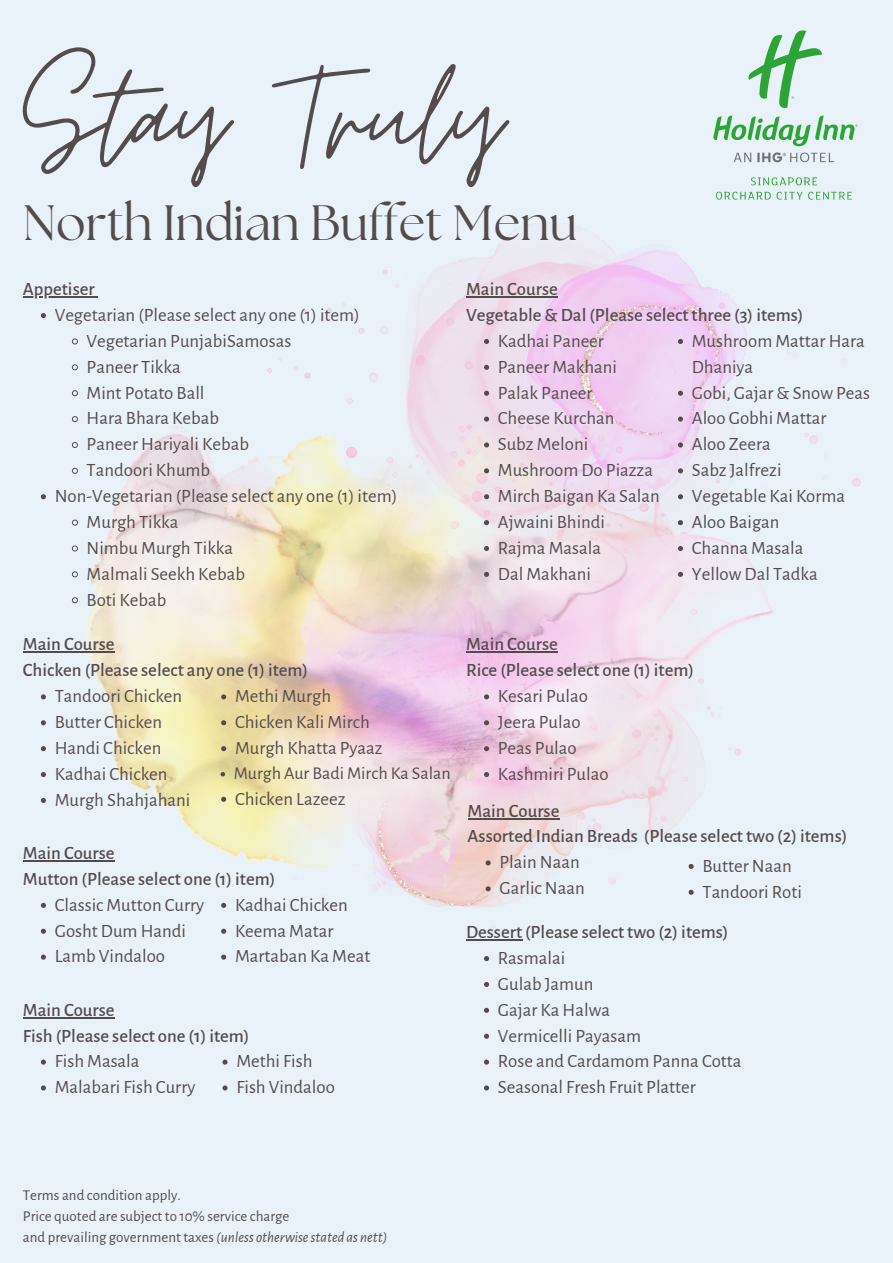
<style>
.page{position:relative;width:893px;height:1263px;background:#eaf2f9}
.page>*{position:absolute;margin:0;border:0;box-sizing:border-box;transform-origin:0 0}
.t1{font:157.05px "Moon Time";color:#544c4c}
.t2{font:49.5px "The Seasons";color:#544c4c}
.t3{font:18.75px/25.9px "Alegreya Sans";color:#544c4c}
.t4{font:500 18.75px "Alegreya Sans";color:#544c4c}
.t5{font:18px "Alegreya Sans";color:#544c4c}
.t6{font:15px "Alegreya Sans";color:#544c4c}
.t7{font:italic 15px "Alegreya Sans";color:#544c4c}
.s1{font-style:normal}
</style>
<div class="page">
<img style="left:223px;top:222px;width:638px;height:740px">
<img style="left:76px;top:340px;width:714px;height:555px">
<svg style="left:41px;top:313px;width:5px;height:5px"></svg>
<svg style="left:72px;top:338px;width:6px;height:7px"></svg>
<svg style="left:72px;top:364px;width:6px;height:6px"></svg>
<svg style="left:72px;top:390px;width:6px;height:6px"></svg>
<svg style="left:72px;top:416px;width:6px;height:6px"></svg>
<svg style="left:72px;top:442px;width:6px;height:6px"></svg>
<svg style="left:72px;top:468px;width:6px;height:6px"></svg>
<svg style="left:41px;top:494px;width:5px;height:5px"></svg>
<svg style="left:72px;top:519px;width:6px;height:7px"></svg>
<svg style="left:72px;top:545px;width:6px;height:7px"></svg>
<svg style="left:72px;top:571px;width:6px;height:6px"></svg>
<svg style="left:72px;top:597px;width:6px;height:6px"></svg>
<hr style="left:23px;top:296px;width:72px;height:2px;background:#544c4c">
<svg style="left:41px;top:694px;width:5px;height:5px"></svg>
<svg style="left:41px;top:720px;width:5px;height:5px"></svg>
<svg style="left:41px;top:746px;width:5px;height:5px"></svg>
<svg style="left:41px;top:772px;width:5px;height:5px"></svg>
<svg style="left:41px;top:798px;width:5px;height:5px"></svg>
<hr style="left:23px;top:652px;width:92px;height:1px;background:#544c4c">
<svg style="left:484px;top:339px;width:5px;height:5px"></svg>
<svg style="left:484px;top:365px;width:5px;height:5px"></svg>
<svg style="left:484px;top:391px;width:5px;height:5px"></svg>
<svg style="left:484px;top:417px;width:5px;height:5px"></svg>
<svg style="left:484px;top:442px;width:5px;height:5px"></svg>
<svg style="left:484px;top:468px;width:5px;height:5px"></svg>
<svg style="left:484px;top:494px;width:5px;height:5px"></svg>
<svg style="left:484px;top:520px;width:5px;height:5px"></svg>
<svg style="left:484px;top:546px;width:5px;height:5px"></svg>
<svg style="left:484px;top:572px;width:5px;height:5px"></svg>
<hr style="left:466px;top:296px;width:92px;height:2px;background:#544c4c">
<img style="left:713px;top:30px;width:145px;height:170px">
<svg style="left:221px;top:694px;width:5px;height:5px"></svg>
<svg style="left:221px;top:720px;width:5px;height:5px"></svg>
<svg style="left:221px;top:746px;width:5px;height:5px"></svg>
<svg style="left:221px;top:772px;width:4px;height:4px"></svg>
<svg style="left:221px;top:797px;width:5px;height:5px"></svg>
<svg style="left:41px;top:903px;width:5px;height:5px"></svg>
<svg style="left:41px;top:929px;width:5px;height:5px"></svg>
<svg style="left:41px;top:954px;width:5px;height:6px"></svg>
<hr style="left:23px;top:860px;width:92px;height:2px;background:#544c4c">
<svg style="left:221px;top:903px;width:5px;height:5px"></svg>
<svg style="left:221px;top:929px;width:5px;height:5px"></svg>
<svg style="left:221px;top:954px;width:5px;height:6px"></svg>
<svg style="left:41px;top:1059px;width:5px;height:5px"></svg>
<svg style="left:41px;top:1085px;width:5px;height:5px"></svg>
<hr style="left:23px;top:1017px;width:92px;height:1px;background:#544c4c">
<svg style="left:222px;top:1059px;width:5px;height:5px"></svg>
<svg style="left:222px;top:1085px;width:5px;height:5px"></svg>
<svg style="left:678px;top:339px;width:5px;height:5px"></svg>
<svg style="left:678px;top:391px;width:5px;height:5px"></svg>
<svg style="left:678px;top:417px;width:5px;height:5px"></svg>
<svg style="left:678px;top:442px;width:5px;height:5px"></svg>
<svg style="left:678px;top:468px;width:5px;height:5px"></svg>
<svg style="left:678px;top:494px;width:5px;height:5px"></svg>
<svg style="left:678px;top:520px;width:5px;height:5px"></svg>
<svg style="left:678px;top:546px;width:5px;height:5px"></svg>
<svg style="left:678px;top:572px;width:5px;height:5px"></svg>
<svg style="left:484px;top:694px;width:5px;height:5px"></svg>
<svg style="left:484px;top:720px;width:5px;height:5px"></svg>
<svg style="left:484px;top:746px;width:5px;height:5px"></svg>
<svg style="left:484px;top:772px;width:5px;height:5px"></svg>
<hr style="left:466px;top:652px;width:92px;height:1px;background:#544c4c">
<svg style="left:485px;top:860px;width:6px;height:5px"></svg>
<svg style="left:485px;top:886px;width:6px;height:5px"></svg>
<hr style="left:467px;top:818px;width:92px;height:1px;background:#544c4c">
<svg style="left:484px;top:956px;width:5px;height:5px"></svg>
<svg style="left:484px;top:982px;width:5px;height:5px"></svg>
<svg style="left:484px;top:1008px;width:5px;height:5px"></svg>
<svg style="left:484px;top:1034px;width:5px;height:5px"></svg>
<svg style="left:484px;top:1059px;width:5px;height:5px"></svg>
<svg style="left:484px;top:1085px;width:5px;height:5px"></svg>
<hr style="left:466px;top:939px;width:56px;height:2px;background:#544c4c">
<svg style="left:688px;top:864px;width:5px;height:5px"></svg>
<svg style="left:688px;top:890px;width:5px;height:5px"></svg>
<p class="t1" style="left:23px;top:23px;width:480px">Stay Truly</p>
<p class="t2" style="left:23px;top:200px;width:556px">North Indian Buffet Menu</p>
<p class="t4" style="left:23px;top:280px;width:73px">Appetiser</p>
<p class="t3" style="left:55px;top:302px;width:307px">Vegetarian (Please select any one (1) item)</p>
<p class="t3" style="left:87px;top:328px;width:206px">Vegetarian PunjabiSamosas</p>
<p class="t3" style="left:87px;top:354px;width:95px">Paneer Tikka</p>
<p class="t3" style="left:87px;top:380px;width:119px">Mint Potato Ball</p>
<p class="t3" style="left:87px;top:406px;width:134px">Hara Bhara Kebab</p>
<p class="t3" style="left:87px;top:432px;width:164px">Paneer Hariyali Kebab</p>
<p class="t3" style="left:87px;top:458px;width:125px">Tandoori Khumb</p>
<p class="t3" style="left:55px;top:483px;width:344px">Non-Vegetarian (Please select any one (1) item)</p>
<p class="t3" style="left:87px;top:509px;width:93px">Murgh Tikka</p>
<p class="t3" style="left:87px;top:535px;width:148px">Nimbu Murgh Tikka</p>
<p class="t3" style="left:87px;top:561px;width:160px">Malmali Seekh Kebab</p>
<p class="t3" style="left:87px;top:587px;width:81px">Boti Kebab</p>
<p class="t4" style="left:23px;top:635px;width:93px">Main Course</p>
<p class="t4" style="left:23px;top:661px;width:287px">Chicken (Please select any one (1) item)</p>
<p class="t3" style="left:55px;top:684px;width:129px">Tandoori Chicken</p>
<p class="t3" style="left:55px;top:709px;width:109px">Butter Chicken</p>
<p class="t3" style="left:55px;top:735px;width:108px">Handi Chicken</p>
<p class="t3" style="left:55px;top:761px;width:114px">Kadhai Chicken</p>
<p class="t3" style="left:55px;top:787px;width:137px">Murgh Shahjahani</p>
<p class="t3" style="left:235px;top:684px;width:98px">Methi Murgh</p>
<p class="t3" style="left:235px;top:709px;width:136px">Chicken Kali Mirch</p>
<p class="t3" style="left:235px;top:735px;width:149px">Murgh Khatta Pyaaz</p>
<p class="t5" style="left:234px;top:764px;width:218px">Murgh Aur Badi Mirch Ka Salan</p>
<p class="t3" style="left:235px;top:786px;width:112px">Chicken Lazeez</p>
<p class="t4" style="left:23px;top:844px;width:93px">Main Course</p>
<p class="t4" style="left:23px;top:870px;width:254px">Mutton (Please select one (1) item)</p>
<p class="t3" style="left:235px;top:892px;width:114px">Kadhai Chicken</p>
<p class="t3" style="left:235px;top:918px;width:100px">Keema Matar</p>
<p class="t3" style="left:235px;top:944px;width:137px">Martaban Ka Meat</p>
<p class="t3" style="left:55px;top:892px;width:151px">Classic Mutton Curry</p>
<p class="t3" style="left:55px;top:918px;width:133px">Gosht Dum Handi</p>
<p class="t3" style="left:55px;top:944px;width:112px">Lamb Vindaloo</p>
<p class="t4" style="left:23px;top:1001px;width:93px">Main Course</p>
<p class="t4" style="left:23px;top:1026px;width:228px">Fish (Please select one (1) item)</p>
<p class="t3" style="left:236px;top:1049px;width:78px">Methi Fish</p>
<p class="t3" style="left:236px;top:1075px;width:100px">Fish Vindaloo</p>
<p class="t3" style="left:55px;top:1049px;width:86px">Fish Masala</p>
<p class="t3" style="left:55px;top:1075px;width:142px">Malabari Fish Curry</p>
<p class="t4" style="left:466px;top:280px;width:93px">Main Course</p>
<p class="t4" style="left:466px;top:306px;width:339px">Vegetable &amp; Dal (Please select three (3) items)</p>
<p class="t3" style="left:498px;top:328px;width:108px">Kadhai Paneer</p>
<p class="t3" style="left:498px;top:354px;width:121px">Paneer Makhani</p>
<p class="t3" style="left:498px;top:380px;width:96px">Palak Paneer</p>
<p class="t3" style="left:498px;top:406px;width:118px">Cheese Kurchan</p>
<p class="t3" style="left:498px;top:432px;width:92px">Subz Meloni</p>
<p class="t3" style="left:498px;top:458px;width:157px">Mushroom Do Piazza</p>
<p class="t3" style="left:498px;top:483px;width:163px">Mirch Baigan Ka Salan</p>
<p class="t3" style="left:498px;top:509px;width:109px">Ajwaini Bhindi</p>
<p class="t3" style="left:498px;top:535px;width:105px">Rajma Masala</p>
<p class="t3" style="left:498px;top:561px;width:95px">Dal Makhani</p>
<p class="t3" style="left:692px;top:328px;width:175px">Mushroom Mattar Hara<br>Dhaniya</p>
<p class="t3" style="left:692px;top:380px;width:180px">Gobi, Gajar &amp; Snow Peas</p>
<p class="t3" style="left:692px;top:406px;width:136px">Aloo Gobhi Mattar</p>
<p class="t3" style="left:692px;top:432px;width:80px">Aloo Zeera</p>
<p class="t3" style="left:692px;top:458px;width:91px">Sabz Jalfrezi</p>
<p class="t3" style="left:692px;top:483px;width:155px">Vegetable Kai Korma</p>
<p class="t3" style="left:692px;top:509px;width:89px">Aloo Baigan</p>
<p class="t3" style="left:692px;top:535px;width:113px">Channa Masala</p>
<p class="t3" style="left:692px;top:561px;width:127px">Yellow Dal Tadka</p>
<p class="t4" style="left:466px;top:635px;width:93px">Main Course</p>
<p class="t4" style="left:466px;top:661px;width:230px">Rice (Please select one (1) item)</p>
<p class="t3" style="left:498px;top:684px;width:91px">Kesari Pulao</p>
<p class="t3" style="left:498px;top:709px;width:84px">Jeera Pulao</p>
<p class="t3" style="left:498px;top:735px;width:80px">Peas Pulao</p>
<p class="t3" style="left:498px;top:761px;width:112px">Kashmiri Pulao</p>
<p class="t4" style="left:467px;top:801px;width:93px">Main Course</p>
<p class="t4" style="left:467px;top:827px;width:381px">Assorted Indian Breads (Please select two (2) items)</p>
<p class="t3" style="left:499px;top:850px;width:82px">Plain Naan</p>
<p class="t3" style="left:499px;top:875px;width:87px">Garlic Naan</p>
<p class="t3" style="left:702px;top:853px;width:91px">Butter Naan</p>
<p class="t3" style="left:702px;top:879px;width:101px">Tandoori Roti</p>
<p class="t4" style="left:466px;top:923px;width:264px">Dessert (Please select two (2) items)</p>
<p class="t3" style="left:498px;top:945px;width:69px">Rasmalai</p>
<p class="t3" style="left:498px;top:971px;width:97px">Gulab Jamun</p>
<p class="t3" style="left:498px;top:997px;width:114px">Gajar Ka Halwa</p>
<p class="t3" style="left:498px;top:1023px;width:145px">Vermicelli Payasam</p>
<p class="t3" style="left:498px;top:1049px;width:245px">Rose and Cardamom Panna Cotta</p>
<p class="t3" style="left:498px;top:1075px;width:200px">Seasonal Fresh Fruit Platter</p>
<p class="t6" style="left:23px;top:1188px;width:160px">Terms and condition apply.</p>
<p class="t6" style="left:23px;top:1209px;width:268px">Price quoted are subject to 10% service charge</p>
<p class="t7" style="left:23px;top:1230px;width:366px"><span class="s1">and prevailing government taxes</span> (unless otherwisestated as nett)</p>
</div>
